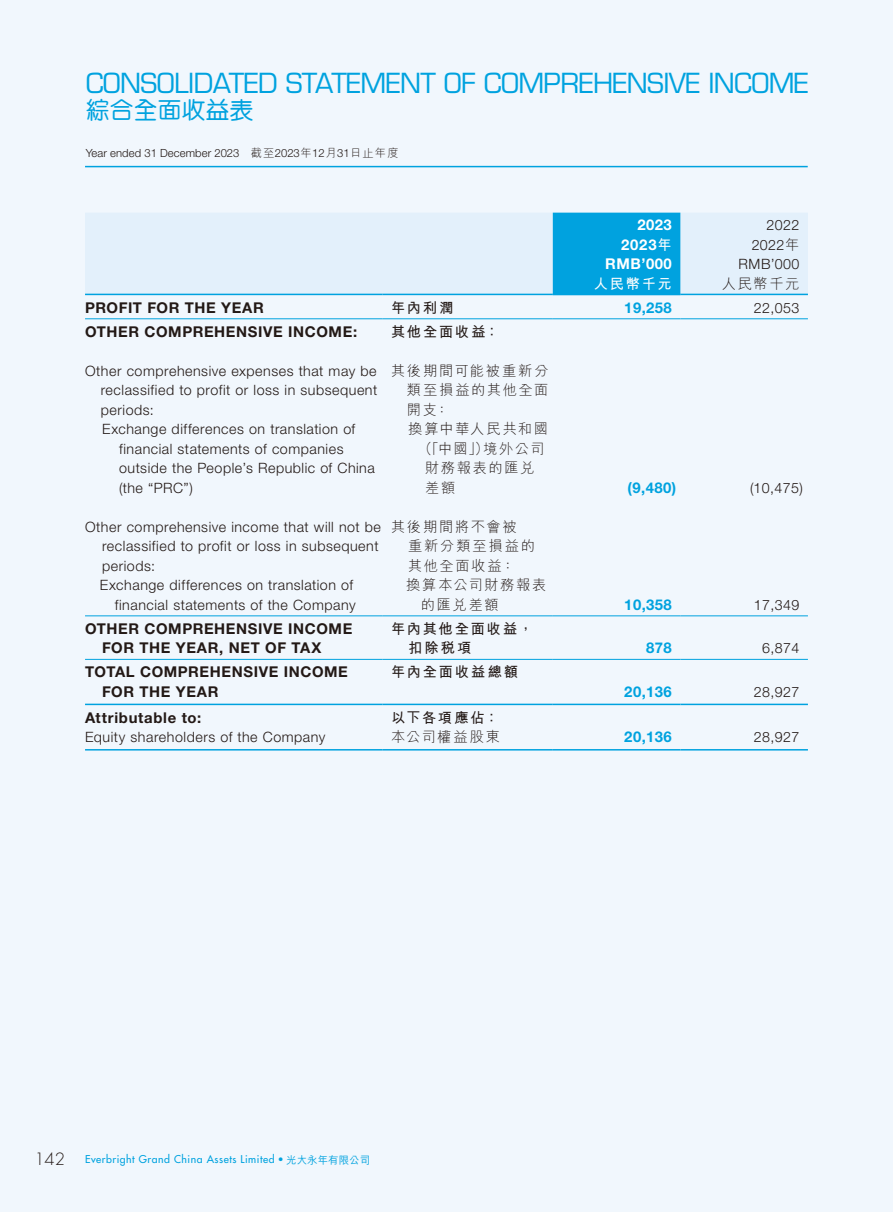
<style>
.page{position:relative;width:893px;height:1212px;background:#f1f7fd}
.page>*{position:absolute;margin:0;border:0;box-sizing:border-box;transform-origin:0 0}
.t1{font:27px "Eurostile LT Std";letter-spacing:-.025em;color:#00a2df}
.t2{font:500 24px "M Yuen HK";color:#00a2df}
.t3{font:700 14.85px/19.5px "Helvetica Neue LT Std";letter-spacing:.04em;color:#231916}
.t4{font:700 14.85px "Helvetica Neue LT Std";letter-spacing:.03em;color:#00a2df}
.t5{font:700 14.85px "Helvetica Neue LT Std";letter-spacing:.035em;color:#fff}
.t6{font:300 14.25px/19.5px "Helvetica Neue LT Std";letter-spacing:.035em;color:#231916}
.t7{font:300 14.25px/19.5px "M Hei HK";letter-spacing:.115em;color:#231916}
.t8{font:700 14.25px/19.5px "M Hei HK";letter-spacing:.125em;color:#231916}
.t9{font:700 14.25px "M Hei HK";letter-spacing:.12em;color:#fff}
.t10{font:300 11.25px "Helvetica Neue LT Std";letter-spacing:.01em;color:#231916}
.t11{font:500 10.5px "Futura Std";letter-spacing:.05em;color:#00a2df}
.s1{font-family:"M Hei HK"}
.s2{font-family:"M Hei HK";font-size:14.25px}
.s3{font-weight:300;font-size:16.5px;color:#231916}
.s4{font-family:"Helvetica Neue LT Std";font-weight:700}
</style>
<div class="page">
<hr style="left:85px;top:166px;width:723px;height:1px;background:#00a2df">
<div style="left:85px;top:213px;width:723px;height:81px;background:#e3f0fb"></div>
<div style="left:553px;top:213px;width:127px;height:81px;background:#00a2df"></div>
<hr style="left:85px;top:294px;width:298px;height:1px;background:#00a2df">
<hr style="left:383px;top:294px;width:170px;height:1px;background:#00a2df">
<hr style="left:553px;top:294px;width:127px;height:1px;background:#00a2df">
<hr style="left:680px;top:294px;width:128px;height:1px;background:#00a2df">
<hr style="left:85px;top:318px;width:298px;height:1px;background:#00a2df">
<hr style="left:383px;top:318px;width:170px;height:1px;background:#00a2df">
<hr style="left:553px;top:318px;width:127px;height:1px;background:#00a2df">
<hr style="left:680px;top:318px;width:128px;height:1px;background:#00a2df">
<hr style="left:85px;top:615px;width:298px;height:1px;background:#00a2df">
<hr style="left:383px;top:615px;width:170px;height:1px;background:#00a2df">
<hr style="left:553px;top:615px;width:127px;height:1px;background:#00a2df">
<hr style="left:680px;top:615px;width:128px;height:1px;background:#00a2df">
<hr style="left:85px;top:659px;width:298px;height:1px;background:#00a2df">
<hr style="left:383px;top:659px;width:170px;height:1px;background:#00a2df">
<hr style="left:553px;top:659px;width:127px;height:1px;background:#00a2df">
<hr style="left:680px;top:659px;width:128px;height:1px;background:#00a2df">
<hr style="left:85px;top:704px;width:298px;height:1px;background:#00a2df">
<hr style="left:383px;top:704px;width:170px;height:1px;background:#00a2df">
<hr style="left:553px;top:704px;width:127px;height:1px;background:#00a2df">
<hr style="left:680px;top:704px;width:128px;height:1px;background:#00a2df">
<hr style="left:85px;top:749px;width:298px;height:1px;background:#00a2df">
<hr style="left:383px;top:749px;width:170px;height:1px;background:#00a2df">
<hr style="left:553px;top:749px;width:127px;height:1px;background:#00a2df">
<hr style="left:680px;top:749px;width:128px;height:1px;background:#00a2df">
<h1 class="t1" style="left:86px;top:67px;width:725px">CONSOLIDATED STATEMENT OF COMPREHENSIVE INCOME</h1>
<h2 class="t2" style="left:86px;top:98px;width:170px">綜合全面收益表</h2>
<p class="t10" style="left:86px;top:146px;width:314px">Year ended 31 December 2023 <span class="s1">截至</span>2023<span class="s1">年</span>12<span class="s1">月</span>31<span class="s1">日止年度</span></p>
<p class="t5" style="left:638px;top:216px;width:36px">2023</p>
<p class="t6" style="left:766px;top:215px;width:34px">2022</p>
<p class="t5" style="left:621px;top:235px;width:52px">2023<span class="s2">年</span></p>
<p class="t6" style="left:752px;top:235px;width:49px">2022<span class="s1">年</span></p>
<p class="t5" style="left:605px;top:255px;width:68px">RMB’000</p>
<p class="t6" style="left:739px;top:254px;width:62px">RMB’000</p>
<p class="t9" style="left:594px;top:273px;width:80px">人民幣千元</p>
<p class="t7" style="left:722px;top:274px;width:79px">人民幣千元</p>
<p class="t3" style="left:85px;top:297px;width:180px">PROFIT FOR THE YEAR</p>
<p class="t8" style="left:391px;top:297px;width:64px">年內利潤</p>
<p class="t4" style="left:624px;top:298px;width:49px">19,258</p>
<p class="t6" style="left:754px;top:298px;width:47px">22,053</p>
<p class="t3" style="left:85px;top:321px;width:274px">OTHER COMPREHENSIVE INCOME:</p>
<p class="t8" style="left:391px;top:321px;width:109px">其他全面收益：</p>
<p class="t6" style="left:101px;top:361px;width:278px;text-align:justify;text-indent:-16px">Other comprehensive expenses that may be reclassified to profit or loss in subsequent periods:</p>
<p class="t7" style="left:407px;top:361px;width:143px;text-align:justify;text-indent:-16px">其後期間可能被重新分類至損益的其他全面開支：</p>
<p class="t6" style="left:119px;top:419px;width:257px;text-indent:-17px">Exchange differences on translation of financial statements of companies outside the People’s Republic of China (the “PRC”)</p>
<p class="t7" style="left:408px;top:419px;width:141px">換算中華人民共和國</p>
<p class="t7" style="left:418px;top:439px;width:128px">（「中國」）境外公司</p>
<p class="t7" style="left:425px;top:458px;width:111px">財務報表的匯兌</p>
<p class="t7" style="left:425px;top:478px;width:32px">差額</p>
<p class="t4" style="left:627px;top:478px;width:50px">(9,480)</p>
<p class="t6" style="left:750px;top:478px;width:54px">(10,475)</p>
<p class="t6" style="left:102px;top:517px;width:280px;text-indent:-17px">Other comprehensive income that will not be reclassified to profit or loss in subsequent periods:</p>
<p class="t7" style="left:408px;top:517px;width:128px;text-indent:-17px">其後期間將不會被<br>重新分類至損益的其他全面收益：</p>
<p class="t6" style="left:100px;top:575px;width:257px;text-align:right">Exchange differences on translation of financial statements of the Company</p>
<p class="t7" style="left:421px;top:575px;width:127px;text-indent:-15px">換算本公司財務報表的匯兌差額</p>
<p class="t3" style="left:102px;top:618px;width:252px;text-indent:-17px">OTHER COMPREHENSIVE INCOME<br>FOR THE YEAR, NET OF TAX</p>
<p class="t8" style="left:408px;top:618px;width:126px;text-indent:-17px">年內其他全面收益，扣除稅項</p>
<p class="t3" style="left:102px;top:662px;width:247px;text-indent:-17px">TOTAL COMPREHENSIVE INCOME<br>FOR THE YEAR</p>
<p class="t8" style="left:391px;top:661px;width:128px">年內全面收益總額</p>
<p class="t4" style="left:624px;top:595px;width:49px">10,358</p>
<p class="t6" style="left:754px;top:595px;width:47px">17,349</p>
<p class="t4" style="left:646px;top:639px;width:27px">878</p>
<p class="t6" style="left:762px;top:638px;width:39px">6,874</p>
<p class="t4" style="left:624px;top:682px;width:49px">20,136</p>
<p class="t6" style="left:754px;top:682px;width:47px">28,927</p>
<p class="t3" style="left:85px;top:707px;width:118px">Attributable to:</p>
<p class="t8" style="left:391px;top:707px;width:109px">以下各項應佔：</p>
<p class="t6" style="left:85px;top:727px;width:242px">Equity shareholders of the Company</p>
<p class="t7" style="left:391px;top:727px;width:110px">本公司權益股東</p>
<p class="t4" style="left:624px;top:728px;width:49px">20,136</p>
<p class="t6" style="left:754px;top:727px;width:47px">28,927</p>
<p class="t11" style="left:34px;top:1153px;width:337px"><span class="s3">142</span> Everbright Grand China Assets Limited <span class="s4">•</span> <span class="s1">光大永年有限公司</span></p>
</div>
